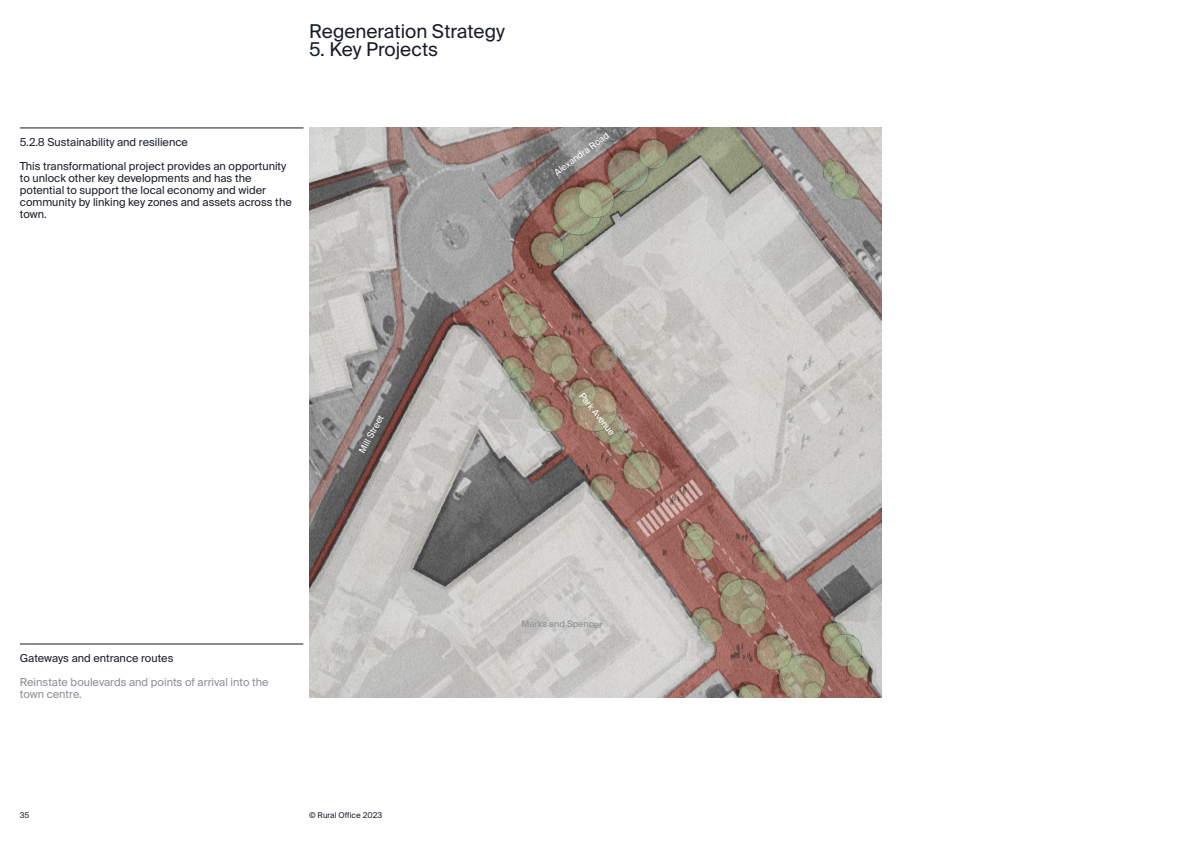
<style>
.page{position:relative;width:1191px;height:842px;background:#fff}
.page>*{position:absolute;margin:0;border:0;box-sizing:border-box;transform-origin:0 0}
.t1{font:19px "Suisse Intl";color:#181e29}
.RO_Suisse_Int_l_Body{font:11px/12px "Suisse Intl";color:#181e29}
.RO_Suisse_Int_l_Body-2{font:11px/24px "Suisse Intl";color:#8b8f94}
.RO_Suisse_Int_l_Body-3{font:9px "Suisse Intl";color:#fff}
.RO_Suisse_Int_l_Body-4{font:9px "Suisse Intl";color:#8b8f94}
.t2{font:8px "Suisse Intl";color:#181e29}
.s1{color:#181e29}
</style>
<div class="page">
<img style="left:309px;top:128px;width:573px;height:570px">
<hr style="left:20px;top:128px;width:283px;height:1px;background:#181e29">
<hr style="left:20px;top:644px;width:283px;height:1px;background:#181e29">
<h1 class="t1" style="left:309px;top:20px;width:197px">Regeneration Strategy</h1>
<h1 class="t1" style="left:309px;top:38px;width:131px">5. Key Projects</h1>
<p class="RO_Suisse_Int_l_Body" style="left:20px;top:136px;width:170px">5.2.8 Sustainability and resilience</p>
<p class="RO_Suisse_Int_l_Body" style="left:20px;top:160px;width:273px">This transformational project provides an opportunity to unlock other key developments and has the potential to support the local economy and wider community by linking key zones and assets across the town.</p>
<p class="RO_Suisse_Int_l_Body-3" style="left:552px;top:169px;width:67px;rotate:-37deg">Alexandra Road</p>
<p class="RO_Suisse_Int_l_Body-2" style="left:20px;top:646px;width:250px"><span class="s1">Gateways and entrance routes<br></span>Reinstate boulevards and points of arrival into the</p>
<p class="RO_Suisse_Int_l_Body-2" style="left:20px;top:682px;width:64px">town centre.</p>
<p class="RO_Suisse_Int_l_Body-3" style="left:357px;top:450px;width:43px;rotate:-62deg">Mill Street</p>
<p class="t2" style="left:20px;top:810px;width:11px">35</p>
<p class="t2" style="left:309px;top:810px;width:75px">© Rural Office 2023</p>
<p class="RO_Suisse_Int_l_Body-3" style="left:585px;top:391px;width:53px;rotate:52deg">Park Avenue</p>
<p class="RO_Suisse_Int_l_Body-4" style="left:521px;top:619px;width:82px">Marks and Spencer</p>
</div>
